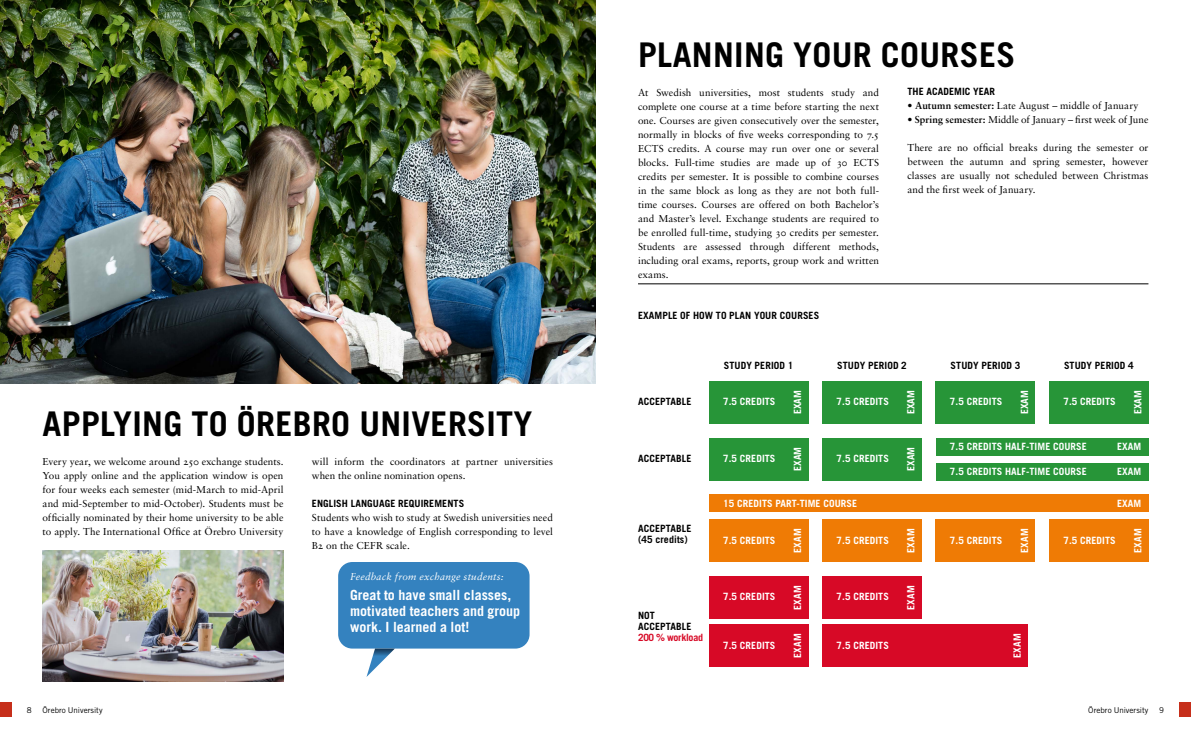
<style>
.page{position:relative;width:1191px;height:738px;background:#fff}
.page>*{position:absolute;margin:0;border:0;box-sizing:border-box;transform-origin:0 0}
.t1{font:700 34px "Trade Gothic LT Std";letter-spacing:.01em;color:#000}
.t2{font:700 14px/16px "Trade Gothic LT Std";color:#fff}
.t3{font:10px/14px "Sabon LT Std";letter-spacing:.005em;color:#000;text-align:justify}
.t4{font:700 10px "Trade Gothic LT Std";letter-spacing:.01em;color:#fff}
.t5{font:700 10px/11px "Trade Gothic LT Std";letter-spacing:.01em;color:#000}
.t6{font:italic 10px "Sabon LT Std";letter-spacing:.02em;color:#fff}
.t7{font:700 10px "Trade Gothic LT Std";letter-spacing:-.025em;color:#d70926}
.t8{font:8px "Trade Gothic LT Std";color:#000}
.s1{font-weight:700}
</style>
<div class="page">
<div style="left:0;top:702px;width:11px;height:14px;background:#c62f1b"></div>
<div style="left:1179px;top:702px;width:12px;height:14px;background:#c62f1b"></div>
<img style="left:0;top:0;width:595px;height:383px">
<div style="left:709px;top:381px;width:99px;height:42px;background:#279538"></div>
<div style="left:822px;top:381px;width:99px;height:42px;background:#279538"></div>
<div style="left:935px;top:381px;width:100px;height:42px;background:#279538"></div>
<div style="left:1049px;top:381px;width:99px;height:42px;background:#279538"></div>
<div style="left:709px;top:437px;width:99px;height:43px;background:#279538"></div>
<div style="left:822px;top:437px;width:99px;height:43px;background:#279538"></div>
<div style="left:935px;top:437px;width:213px;height:18px;background:#279538"></div>
<div style="left:935px;top:462px;width:213px;height:18px;background:#279538"></div>
<div style="left:709px;top:494px;width:439px;height:18px;background:#ef7b05"></div>
<div style="left:709px;top:519px;width:99px;height:42px;background:#ef7b05"></div>
<div style="left:822px;top:519px;width:99px;height:42px;background:#ef7b05"></div>
<div style="left:935px;top:519px;width:100px;height:42px;background:#ef7b05"></div>
<div style="left:1049px;top:519px;width:99px;height:42px;background:#ef7b05"></div>
<div style="left:709px;top:575px;width:99px;height:43px;background:#d70926"></div>
<div style="left:822px;top:575px;width:99px;height:43px;background:#d70926"></div>
<div style="left:709px;top:624px;width:99px;height:42px;background:#d70926"></div>
<div style="left:822px;top:624px;width:206px;height:42px;background:#d70926"></div>
<hr style="left:638px;top:283px;width:510px;height:1px;background:#000">
<div style="left:338px;top:561px;width:191px;height:87px;background:#3482bf;border-radius:14px"></div>
<svg style="left:366px;top:648px;width:29px;height:28px"></svg>
<img style="left:43px;top:550px;width:240px;height:130px">
<h1 class="t1" style="left:638px;top:34px;width:379px">PLANNING YOUR COURSES</h1>
<p class="t3" style="left:638px;top:85px;width:242px">At Swedish universities, most students study and complete one course at a time before starting the next one. Courses are given consecutively over the semester, normally in blocks of five weeks corresponding to 7.5<br>ECTS credits. A course may run over one or several blocks. Full-time studies are made up of 30 ECTS credits per semester. It is possible to combine courses in the same block as long as they are not both full&shy;time courses. Courses are offered on both Bachelor’s and Master’s level. Exchange students are required to be enrolled full-time, studying 30 credits per semester.<br>Students are assessed through different methods, including oral exams, reports, group work and written exams.</p>
<p class="t5" style="left:907px;top:86px;width:89px">THE ACADEMIC YEAR</p>
<p class="t3" style="left:907px;top:99px;width:233px">• <span class="s1">Autumn semester:</span> Late August – middle of January</p>
<p class="t3" style="left:907px;top:113px;width:242px">• <span class="s1">Spring semester:</span> Middle of January – first week of June</p>
<p class="t3" style="left:907px;top:141px;width:242px">There are no official breaks during the semester or between the autumn and spring semester, however classes are usually not scheduled between Christmas and the first week of January.</p>
<p class="t5" style="left:638px;top:310px;width:183px">EXAMPLE OF HOW TO PLAN YOUR COURSES</p>
<h1 class="t1" style="left:43px;top:403px;width:491px">APPLYING TO ÖREBRO UNIVERSITY</h1>
<p class="t3" style="left:43px;top:453px;width:242px">Every year, we welcome around 250 exchange students.<br>You apply online and the application window is open for four weeks each semester (mid-March to mid-April and mid-September to mid-October). Students must be officially nominated by their home university to be able to apply. The International Office at Örebro University</p>
<p class="t3" style="left:312px;top:453px;width:242px">will inform the coordinators at partner universities when the online nomination opens.</p>
<p class="t5" style="left:312px;top:497px;width:154px">ENGLISH LANGUAGE REQUIREMENTS</p>
<p class="t3" style="left:312px;top:509px;width:242px">Students who wish to study at Swedish universities need to have a knowledge of English corresponding to level B2 on the CEFR scale.</p>
<p class="t6" style="left:350px;top:570px;width:155px">Feedback from exchange students:</p>
<h2 class="t2" style="left:350px;top:586px;width:171px">Great to have small classes, motivated teachers and group work. I learned a lot!</h2>
<p class="t5" style="left:723px;top:360px;width:71px">STUDY PERIOD 1</p>
<p class="t5" style="left:837px;top:359px;width:71px">STUDY PERIOD 2</p>
<p class="t5" style="left:950px;top:360px;width:71px">STUDY PERIOD 3</p>
<p class="t5" style="left:1064px;top:359px;width:71px">STUDY PERIOD 4</p>
<p class="t5" style="left:638px;top:396px;width:55px">ACCEPTABLE</p>
<p class="t4" style="left:723px;top:395px;width:54px">7.5 CREDITS</p>
<p class="t4" style="left:791px;top:414px;width:26px;rotate:-90deg">EXAM</p>
<p class="t4" style="left:836px;top:395px;width:54px">7.5 CREDITS</p>
<p class="t4" style="left:905px;top:414px;width:26px;rotate:-90deg">EXAM</p>
<p class="t4" style="left:950px;top:395px;width:54px">7.5 CREDITS</p>
<p class="t4" style="left:1018px;top:414px;width:26px;rotate:-90deg">EXAM</p>
<p class="t4" style="left:1063px;top:395px;width:54px">7.5 CREDITS</p>
<p class="t4" style="left:1131px;top:414px;width:26px;rotate:-90deg">EXAM</p>
<p class="t5" style="left:638px;top:452px;width:55px">ACCEPTABLE</p>
<p class="t4" style="left:723px;top:452px;width:54px">7.5 CREDITS</p>
<p class="t4" style="left:791px;top:471px;width:26px;rotate:-90deg">EXAM</p>
<p class="t4" style="left:836px;top:452px;width:54px">7.5 CREDITS</p>
<p class="t4" style="left:905px;top:471px;width:26px;rotate:-90deg">EXAM</p>
<p class="t4" style="left:950px;top:440px;width:138px">7.5 CREDITS HALF-TIME COURSE</p>
<p class="t4" style="left:950px;top:465px;width:138px">7.5 CREDITS HALF-TIME COURSE</p>
<p class="t4" style="left:1117px;top:465px;width:26px">EXAM</p>
<p class="t4" style="left:1117px;top:440px;width:26px">EXAM</p>
<p class="t5" style="left:638px;top:522px;width:55px">ACCEPTABLE (45 credits)</p>
<p class="t5" style="left:638px;top:609px;width:55px">NOT<br>ACCEPTABLE</p>
<p class="t7" style="left:638px;top:630px;width:67px">200 % workload</p>
<p class="t4" style="left:723px;top:496px;width:136px">15 CREDITS PART-TIME COURSE</p>
<p class="t4" style="left:1117px;top:496px;width:26px">EXAM</p>
<p class="t4" style="left:723px;top:533px;width:54px">7.5 CREDITS</p>
<p class="t4" style="left:791px;top:552px;width:26px;rotate:-90deg">EXAM</p>
<p class="t4" style="left:836px;top:533px;width:54px">7.5 CREDITS</p>
<p class="t4" style="left:905px;top:552px;width:26px;rotate:-90deg">EXAM</p>
<p class="t4" style="left:950px;top:533px;width:54px">7.5 CREDITS</p>
<p class="t4" style="left:1018px;top:552px;width:26px;rotate:-90deg">EXAM</p>
<p class="t4" style="left:1063px;top:533px;width:54px">7.5 CREDITS</p>
<p class="t4" style="left:1131px;top:552px;width:26px;rotate:-90deg">EXAM</p>
<p class="t4" style="left:723px;top:590px;width:54px">7.5 CREDITS</p>
<p class="t4" style="left:791px;top:609px;width:26px;rotate:-90deg">EXAM</p>
<p class="t4" style="left:836px;top:590px;width:54px">7.5 CREDITS</p>
<p class="t4" style="left:905px;top:609px;width:26px;rotate:-90deg">EXAM</p>
<p class="t4" style="left:723px;top:638px;width:54px">7.5 CREDITS</p>
<p class="t4" style="left:791px;top:657px;width:26px;rotate:-90deg">EXAM</p>
<p class="t4" style="left:836px;top:638px;width:54px">7.5 CREDITS</p>
<p class="t4" style="left:1011px;top:657px;width:26px;rotate:-90deg">EXAM</p>
<p class="t8" style="left:27px;top:704px;width:6px">8</p>
<p class="t8" style="left:43px;top:704px;width:62px">Örebro University</p>
<p class="t8" style="left:1088px;top:704px;width:62px">Örebro University</p>
<p class="t8" style="left:1159px;top:704px;width:6px">9</p>
</div>
